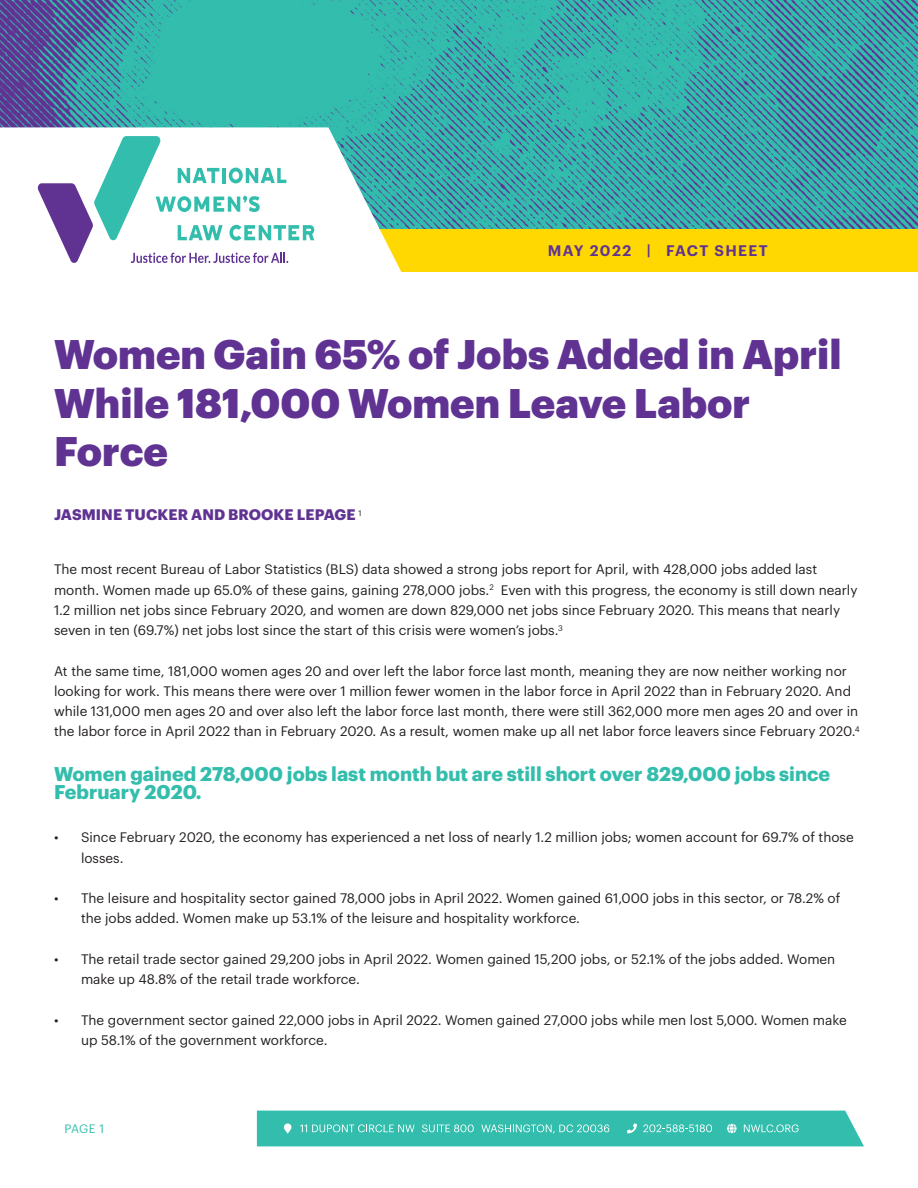
<style>
.page{position:relative;width:918px;height:1188px;background:#fff}
.page>*{position:absolute;margin:0;border:0;box-sizing:border-box;transform-origin:0 0}
.MAIN_TITLE{font:900 40.5px/48.6px "Graphik";color:#603393}
.BODY_TEXT_SUBTITLE{font:700 19.5px/18px "Graphik";color:#33bdac}
.MAIN_TITLE-2{font:700 15px "Graphik";letter-spacing:.005em;color:#603393}
.t1{font:600 15px "Graphik";letter-spacing:.095em;color:#603393}
.BODY_TEXT{font:13.5px/20.2px "Graphik";color:#231f20}
.t2{font:12px "Graphik";color:#33bdac}
</style>
<div class="page">
<img style="left:0;top:0;width:918px;height:229px">
<div style="left:365px;top:229px;width:553px;height:42px;background:#ffd801"></div>
<svg style="left:0;top:127px;width:417px;height:145px"></svg>
<svg style="left:257px;top:1111px;width:607px;height:35px;background:#40c1b1"></svg>
<svg style="left:37px;top:136px;width:277px;height:128px"></svg>
<p class="t1" style="left:548px;top:239px;width:222px">MAY 2022 | FACT SHEET</p>
<p class="MAIN_TITLE" style="left:54px;top:326px;width:789px">Women Gain 65% of Jobs Added in April<br>While 181,000 Women Leave Labor<br>Force</p>
<p class="MAIN_TITLE-2" style="left:54px;top:503px;width:309px">JASMINE TUCKER AND BROOKE LEPAGE <sup>1</sup></p>
<p class="BODY_TEXT" style="left:54px;top:558px;width:805px">The most recent Bureau of Labor Statistics (BLS) data showed a strong jobs report for April, with 428,000 jobs added last month. Women made up 65.0% of these gains, gaining 278,000 jobs.<sup>2</sup> Even with this progress, the economy is still down nearly 1.2 million net jobs since February 2020, and women are down 829,000 net jobs since February 2020. This means that nearly seven in ten (69.7%) net jobs lost since the start of this crisis were women’s jobs.<sup>3</sup></p>
<p class="BODY_TEXT" style="left:54px;top:659px;width:807px">At the same time, 181,000 women ages 20 and over left the labor force last month, meaning they are now neither working nor looking for work. This means there were over 1 million fewer women in the labor force in April 2022 than in February 2020. And while 131,000 men ages 20 and over also left the labor force last month, there were still 362,000 more men ages 20 and over in the labor force in April 2022 than in February 2020. As a result, women make up all net labor force leavers since February 2020.<sup>4</sup></p>
<p class="BODY_TEXT_SUBTITLE" style="left:54px;top:764px;width:778px">Women gained 278,000 jobs last month but are still short over 829,000 jobs since<br>February 2020.</p>
<p class="BODY_TEXT" style="left:81px;top:826px;width:774px;text-indent:-27px">• Since February 2020, the economy has experienced a net loss of nearly 1.2 million jobs; women account for 69.7% of those losses.</p>
<p class="BODY_TEXT" style="left:81px;top:887px;width:761px;text-indent:-27px">• The leisure and hospitality sector gained 78,000 jobs in April 2022. Women gained 61,000 jobs in this sector, or 78.2% of the jobs added. Women make up 53.1% of the leisure and hospitality workforce.</p>
<p class="BODY_TEXT" style="left:81px;top:948px;width:756px;text-indent:-27px">• The retail trade sector gained 29,200 jobs in April 2022. Women gained 15,200 jobs, or 52.1% of the jobs added. Women make up 48.8% of the retail trade workforce.</p>
<p class="BODY_TEXT" style="left:81px;top:1008px;width:767px;text-indent:-27px">• The government sector gained 22,000 jobs in April 2022. Women gained 27,000 jobs while men lost 5,000. Women make up 58.1% of the government workforce.</p>
<p class="t2" style="left:65px;top:1120px;width:41px">PAGE 1</p>
</div>
